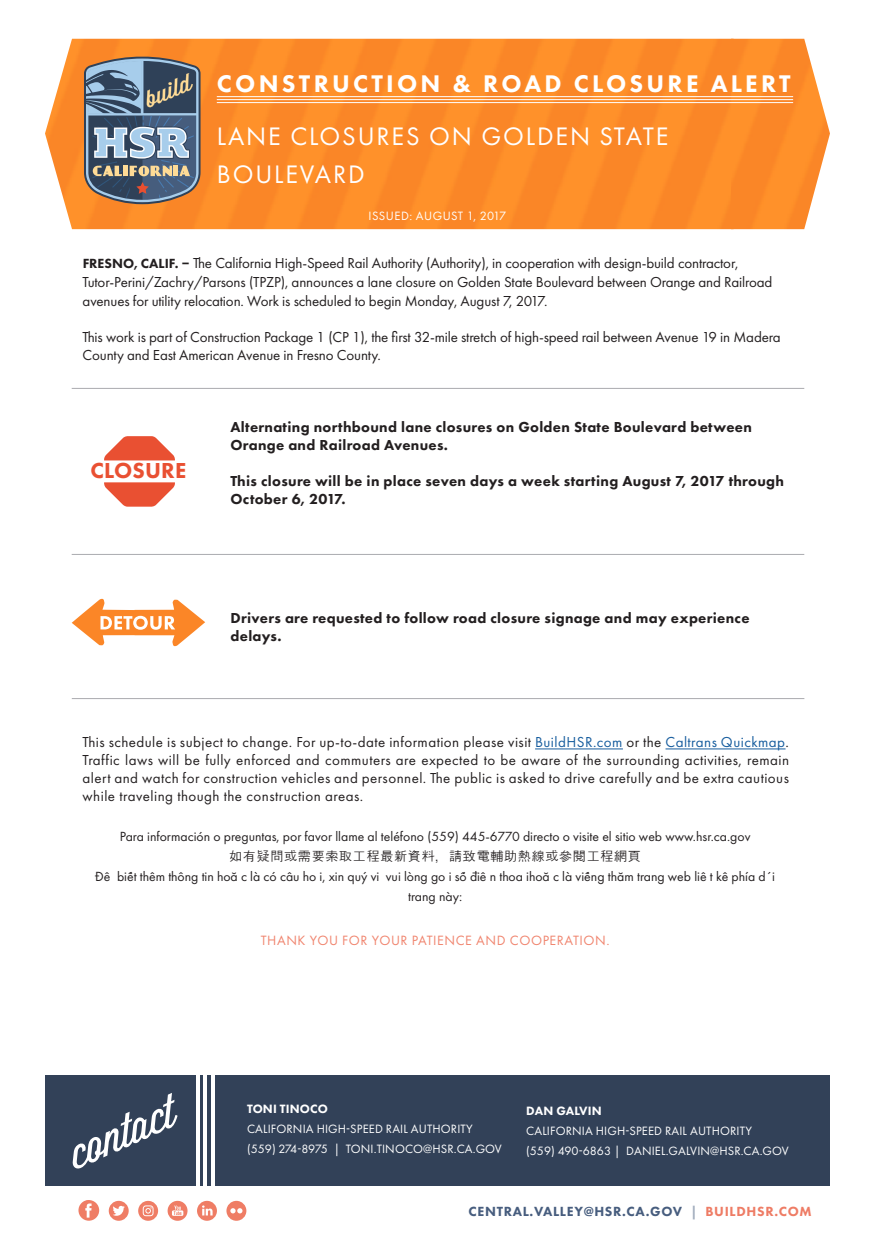
<style>
.page{position:relative;width:875px;height:1245px;background:#fff}
.page>*{position:absolute;margin:0;border:0;box-sizing:border-box;transform-origin:0 0}
.t1{font:43.12px "Wisdom Script";color:#fff}
.t2{font:26.25px/37.4px "Futura PT";letter-spacing:.07em;color:#fff}
.t3{font:800 25px "Futura PT";letter-spacing:.13em;color:#fff}
.t4{font:800 22.5px "Futura PT";letter-spacing:.01em;color:#e95032}
.HEADLINE{font:15px/18.8px "Futura PT";letter-spacing:-.01em;color:#231f20}
.body_text{font:15px/18px "Futura PT";letter-spacing:.03em;color:#231f20;text-align:justify}
.body_text-2{font:800 15px/18px "Futura PT";letter-spacing:.02em;color:#231f20}
.body_text-3{font:14px "Futura PT";letter-spacing:.04em;color:#f0856f}
.body_text-4{font:13.75px/20px "Futura PT";color:#231f20;text-align:center}
.t5{font:800 13.75px "Futura PT";letter-spacing:.05em;color:#475d7e}
.t6{font:12.5px "Futura PT";letter-spacing:.01em;color:#fff}
.t7{font:12.5px "Futura PT";letter-spacing:.04em;color:#fff}
.t8{font:800 12.5px "Futura PT";letter-spacing:.01em;color:#fff}
.s1{font-weight:800;font-size:13.75px}
.s2{color:#175d9e}
.s3{font-family:"Dotum"}
.s4{color:#a3aebe}
.s5{color:#ee7c65}
</style>
<div class="page">
<div style="left:45px;top:39px;width:686px;height:190px;background:#fc8b28"></div>
<img style="left:731px;top:39px;width:99px;height:190px">
<svg style="left:84px;top:54px;width:117px;height:150px;background:#757d86"></svg>
<hr style="left:217px;top:96px;width:576px;height:1px;background:#fff">
<hr style="left:217px;top:99px;width:576px;height:1px;background:#fff">
<hr style="left:217px;top:102px;width:576px;height:1px;background:#fff">
<hr style="left:72px;top:554px;width:732px;height:1px;background:#aaabaf">
<hr style="left:72px;top:388px;width:732px;height:1px;background:#aaabaf">
<svg style="left:104px;top:436px;width:71px;height:71px"></svg>
<svg style="left:72px;top:598px;width:133px;height:49px"></svg>
<hr style="left:72px;top:698px;width:732px;height:1px;background:#aaabaf">
<div style="left:45px;top:1075px;width:785px;height:111px;background:#324158"></div>
<hr style="left:196px;top:1074px;width:4px;height:113px;background:#fff">
<hr style="left:203px;top:1074px;width:4px;height:113px;background:#fff">
<hr style="left:211px;top:1074px;width:4px;height:113px;background:#fff">
<hr style="left:535px;top:749px;width:88px;height:1px;background:#175d9e">
<hr style="left:666px;top:749px;width:120px;height:1px;background:#175d9e">
<svg style="left:109px;top:1201px;width:20px;height:20px"></svg>
<svg style="left:197px;top:1201px;width:20px;height:20px"></svg>
<svg style="left:226px;top:1201px;width:20px;height:20px"></svg>
<svg style="left:78px;top:1200px;width:21px;height:21px"></svg>
<svg style="left:168px;top:1201px;width:20px;height:20px"></svg>
<svg style="left:138px;top:1201px;width:20px;height:20px"></svg>
<p class="t3" style="left:217px;top:68px;width:575px">CONSTRUCTION &amp; ROAD CLOSURE ALERT</p>
<p class="t2" style="left:217px;top:118px;width:453px">LANE CLOSURES ON GOLDEN STATE<br>BOULEVARD</p>
<p class="t7" style="left:369px;top:209px;width:139px">ISSUED: AUGUST 1, 2017</p>
<p class="HEADLINE" style="left:83px;top:254px;width:691px"><span class="s1">FRESNO, CALIF. –</span> The California High-Speed Rail Authority (Authority), in cooperation with design-build contractor,<br>Tutor-Perini/Zachry/Parsons (TPZP), announces a lane closure on Golden State Boulevard between Orange and Railroad avenues for utility relocation. Work is scheduled to begin Monday, August 7, 2017.</p>
<p class="HEADLINE" style="left:83px;top:327px;width:700px">This work is part of Construction Package 1 (CP 1), the first 32-mile stretch of high-speed rail between Avenue 19 in Madera<br>County and East American Avenue in Fresno County.</p>
<p class="t4" style="left:90px;top:457px;width:98px">CLOSURE</p>
<p class="body_text-2" style="left:230px;top:418px;width:523px">Alternating northbound lane closures on Golden State Boulevard between<br>Orange and Railroad Avenues.</p>
<p class="body_text-2" style="left:230px;top:472px;width:555px">This closure will be in place seven days a week starting August 7, 2017 through<br>October 6, 2017.</p>
<p class="body_text-2" style="left:230px;top:609px;width:521px">Drivers are requested to follow road closure signage and may experience delays.</p>
<p class="body_text" style="left:83px;top:733px;width:708px">This schedule is subject to change. For up-to-date information please visit <span class="s2">BuildHSR.com</span> or the <span class="s2">Caltrans Quickmap</span>.<br>Traffic laws will be fully enforced and commuters are expected to be aware of the surrounding activities, remain alert and watch for construction vehicles and personnel. The public is asked to drive carefully and be extra cautious while traveling though the construction areas.</p>
<p class="body_text-4" style="left:95px;top:827px;width:681px">Para información o preguntas, por favor llame al teléfono (559) 445-6770 directo o visite el sitio web www.hsr.ca.gov<br><span class="s3">如有疑問或需要索取工程最新資料，請致電輔助熱線或參閱工程網頁<br></span>Để biết thêm thông tin hoă c là có câu hỏi, xin quý vi vui lòng go i số điê n thoa ihoă c là viếng thăm trang web liê t kê phía dưới trang này:</p>
<p class="body_text-3" style="left:261px;top:932px;width:350px">THANK YOU FOR YOUR PATIENCE AND COOPERATION.</p>
<p class="t1" style="left:57px;top:1125px;width:114px;rotate:-24deg">contact</p>
<p class="t8" style="left:247px;top:1101px;width:82px">TONI TINOCO</p>
<p class="t6" style="left:247px;top:1121px;width:227px">CALIFORNIA HIGH-SPEED RAIL AUTHORITY</p>
<p class="t6" style="left:247px;top:1141px;width:256px">(559) 274-8975 | TONI.TINOCO@HSR.CA.GOV</p>
<p class="t8" style="left:526px;top:1103px;width:77px">DAN GALVIN</p>
<p class="t6" style="left:526px;top:1123px;width:227px">CALIFORNIA HIGH-SPEED RAIL AUTHORITY</p>
<p class="t6" style="left:526px;top:1143px;width:264px">(559) 490-6863 | DANIEL.GALVIN@HSR.CA.GOV</p>
<p class="t5" style="left:468px;top:1203px;width:345px">CENTRAL.VALLEY@HSR.CA.GOV <span class="s4">|</span> <span class="s5">BUILDHSR.COM</span></p>
</div>
